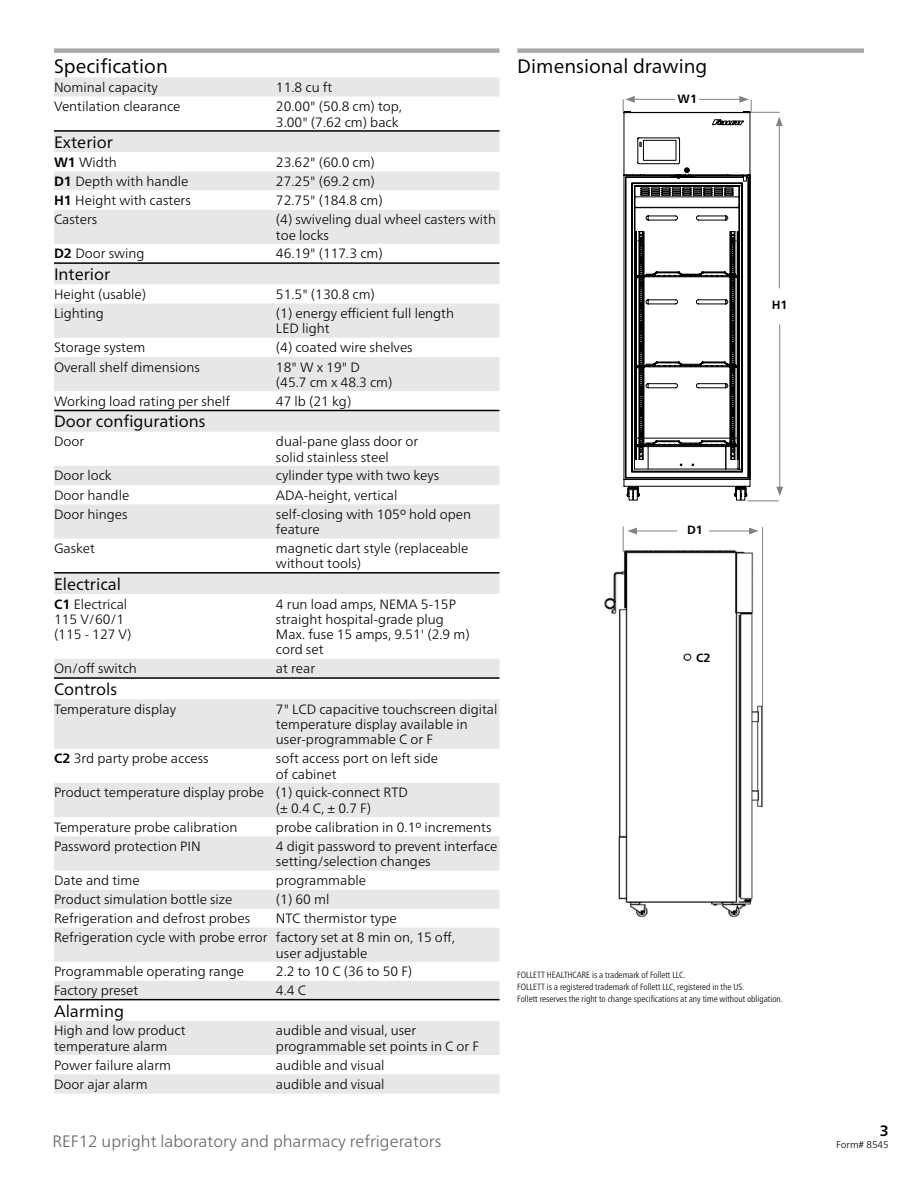
<style>
.page{position:relative;width:918px;height:1188px;background:#fff}
.page>*{position:absolute;margin:0;border:0;box-sizing:border-box;transform-origin:0 0}
.t1{font:19.5px "Frutiger Neue LT Pro";color:#000}
.t2{font:16.5px "Frutiger Neue LT Pro";color:#000}
.t3{font:300 16.5px "Frutiger Neue LT Pro";color:#636466}
.t4{font:700 15px "Frutiger Neue LT Pro";color:#000}
.t5{font:300 13.5px/15.3px "Frutiger Neue LT Pro";color:#000}
.t6{font:700 12px "Frutiger Neue LT Pro";color:#000}
.t7{font:300 9.75px "Frutiger Neue LT Pro";color:#000}
.t8{font:300 condensed 9px/12px "Frutiger Neue LT Pro";color:#000}
.s1{font-weight:700}
</style>
<div class="page">
<svg style="left:54px;top:77px;width:446px;height:1017px;fill:#e6e7e8"></svg>
<svg style="left:54px;top:97px;width:446px;height:113px"></svg>
<hr style="left:54px;top:130px;width:222px;height:2px;background:#000">
<hr style="left:276px;top:130px;width:224px;height:2px;background:#000">
<hr style="left:54px;top:262px;width:222px;height:2px;background:#000">
<hr style="left:276px;top:262px;width:224px;height:2px;background:#000">
<hr style="left:54px;top:410px;width:222px;height:1px;background:#000">
<hr style="left:276px;top:410px;width:224px;height:1px;background:#000">
<hr style="left:54px;top:572px;width:222px;height:2px;background:#000">
<hr style="left:276px;top:572px;width:224px;height:2px;background:#000">
<hr style="left:54px;top:677px;width:222px;height:2px;background:#000">
<hr style="left:276px;top:677px;width:224px;height:2px;background:#000">
<hr style="left:54px;top:999px;width:222px;height:1px;background:#000">
<hr style="left:276px;top:999px;width:224px;height:1px;background:#000">
<div style="left:54px;top:48px;width:222px;height:5px;background:#a7a9ac"></div>
<div style="left:276px;top:48px;width:224px;height:5px;background:#a7a9ac"></div>
<div style="left:517px;top:48px;width:347px;height:5px;background:#a7a9ac"></div>
<svg style="left:624px;top:111px;width:126px;height:63px"></svg>
<svg style="left:624px;top:174px;width:126px;height:327px"></svg>
<img style="left:604px;top:542px;width:159px;height:376px">
<hr style="left:699px;top:99px;width:43px;height:1px;background:#808285">
<hr style="left:632px;top:99px;width:43px;height:1px;background:#808285">
<svg style="left:623px;top:96px;width:12px;height:15px"></svg>
<hr style="left:747px;top:501px;width:32px;height:1px;background:#808285">
<hr style="left:779px;top:324px;width:1px;height:165px;background:#808285">
<svg style="left:776px;top:487px;width:7px;height:9px"></svg>
<hr style="left:779px;top:124px;width:1px;height:164px;background:#808285">
<svg style="left:739px;top:96px;width:44px;height:30px"></svg>
<hr style="left:762px;top:527px;width:1px;height:187px;background:#808285">
<hr style="left:709px;top:531px;width:42px;height:1px;background:#808285">
<svg style="left:749px;top:528px;width:9px;height:6px"></svg>
<hr style="left:635px;top:531px;width:42px;height:1px;background:#808285">
<svg style="left:623px;top:526px;width:14px;height:26px"></svg>
<h1 class="t1" style="left:54px;top:55px;width:115px">Specification</h1>
<p class="t5" style="left:54px;top:80px;width:105px">Nominal capacity</p>
<p class="t5" style="left:276px;top:80px;width:58px">11.8 cu ft</p>
<p class="t5" style="left:54px;top:99px;width:128px">Ventilation clearance</p>
<p class="t5" style="left:276px;top:99px;width:128px">20.00" (50.8 cm) top,<br>3.00" (7.62 cm) back</p>
<p class="t2" style="left:54px;top:132px;width:60px">Exterior</p>
<p class="t5" style="left:54px;top:154px;width:64px"><span class="s1">W1</span> Width</p>
<p class="t5" style="left:276px;top:154px;width:100px">23.62" (60.0 cm)</p>
<p class="t5" style="left:54px;top:173px;width:136px"><span class="s1">D1</span> Depth with handle</p>
<p class="t5" style="left:276px;top:173px;width:100px">27.25" (69.2 cm)</p>
<p class="t5" style="left:54px;top:192px;width:138px"><span class="s1">H1</span> Height with casters</p>
<p class="t5" style="left:276px;top:192px;width:108px">72.75" (184.8 cm)</p>
<p class="t5" style="left:54px;top:212px;width:45px">Casters</p>
<p class="t5" style="left:276px;top:212px;width:222px">(4) swiveling dual wheel casters with toe locks</p>
<p class="t5" style="left:54px;top:246px;width:92px"><span class="s1">D2</span> Door swing</p>
<p class="t5" style="left:276px;top:246px;width:108px">46.19" (117.3 cm)</p>
<p class="t2" style="left:54px;top:264px;width:58px">Interior</p>
<p class="t5" style="left:54px;top:286px;width:94px">Height (usable)</p>
<p class="t5" style="left:276px;top:286px;width:100px">51.5" (130.8 cm)</p>
<p class="t5" style="left:54px;top:306px;width:51px">Lighting</p>
<p class="t5" style="left:276px;top:306px;width:180px">(1) energy efficient full length<br>LED light</p>
<p class="t5" style="left:54px;top:340px;width:93px">Storage system</p>
<p class="t5" style="left:276px;top:340px;width:138px">(4) coated wire shelves</p>
<p class="t5" style="left:54px;top:359px;width:147px">Overall shelf dimensions</p>
<p class="t5" style="left:276px;top:359px;width:118px">18" W x 19" D (45.7 cm x 48.3 cm)</p>
<p class="t5" style="left:54px;top:393px;width:178px">Working load rating per shelf</p>
<p class="t5" style="left:276px;top:393px;width:77px">47 lb (21 kg)</p>
<p class="t2" style="left:54px;top:412px;width:153px">Door configurations</p>
<p class="t5" style="left:54px;top:434px;width:32px">Door</p>
<p class="t5" style="left:276px;top:434px;width:144px">dual-pane glass door or solid stainless steel</p>
<p class="t5" style="left:54px;top:468px;width:59px">Door lock</p>
<p class="t5" style="left:276px;top:468px;width:165px">cylinder type with two keys</p>
<p class="t5" style="left:54px;top:487px;width:77px">Door handle</p>
<p class="t5" style="left:276px;top:487px;width:123px">ADA-height, vertical</p>
<p class="t5" style="left:54px;top:506px;width:75px">Door hinges</p>
<p class="t5" style="left:276px;top:506px;width:197px">self-closing with 105º hold open feature</p>
<p class="t5" style="left:54px;top:541px;width:43px">Gasket</p>
<p class="t5" style="left:276px;top:541px;width:194px">magnetic dart style (replaceable without tools)</p>
<p class="t2" style="left:54px;top:574px;width:69px">Electrical</p>
<p class="t5" style="left:54px;top:596px;width:79px"><span class="s1">C1</span> Electrical<br>115 V/60/1 (115 - 127 V)</p>
<p class="t5" style="left:276px;top:596px;width:195px">4 run load amps, NEMA 5-15P straight hospital-grade plug<br>Max. fuse 15 amps, 9.51' (2.9 m) cord set</p>
<p class="t5" style="left:54px;top:661px;width:84px">On/off switch</p>
<p class="t5" style="left:276px;top:661px;width:41px">at rear</p>
<p class="t2" style="left:54px;top:679px;width:65px">Controls</p>
<p class="t5" style="left:54px;top:701px;width:124px">Temperature display</p>
<p class="t5" style="left:276px;top:701px;width:223px">7" LCD capacitive touchscreen digital temperature display available in user-programmable C or F</p>
<p class="t5" style="left:54px;top:751px;width:156px"><span class="s1">C2</span> 3rd party probe access</p>
<p class="t5" style="left:276px;top:751px;width:164px">soft access port on left side of cabinet</p>
<p class="t5" style="left:276px;top:785px;width:133px;text-indent:-222px">Product temperature display probe (1) quick-connect RTD (± 0.4 C, ± 0.7 F)</p>
<p class="t5" style="left:54px;top:819px;width:185px">Temperature probe calibration</p>
<p class="t5" style="left:276px;top:819px;width:217px">probe calibration in 0.1º increments</p>
<p class="t5" style="left:54px;top:838px;width:148px">Password protection PIN</p>
<p class="t5" style="left:276px;top:838px;width:223px">4 digit password to prevent interface setting/selection changes</p>
<p class="t5" style="left:54px;top:873px;width:87px">Date and time</p>
<p class="t5" style="left:276px;top:873px;width:92px">programmable</p>
<p class="t5" style="left:54px;top:892px;width:180px">Product simulation bottle size</p>
<p class="t5" style="left:276px;top:892px;width:55px">(1) 60 ml</p>
<p class="t5" style="left:54px;top:911px;width:198px">Refrigeration and defrost probes</p>
<p class="t5" style="left:54px;top:909px;width:402px;line-height:18.9px;text-indent:222px">NTC thermistor type<br>Refrigeration cycle with probe error factory set at 8 min on, 15 off,</p>
<p class="t5" style="left:276px;top:945px;width:93px">user adjustable</p>
<p class="t5" style="left:54px;top:964px;width:192px">Programmable operating range</p>
<p class="t5" style="left:276px;top:964px;width:138px">2.2 to 10 C (36 to 50 F)</p>
<p class="t5" style="left:54px;top:983px;width:86px">Factory preset</p>
<p class="t5" style="left:276px;top:983px;width:32px">4.4 C</p>
<p class="t2" style="left:54px;top:1001px;width:72px">Alarming</p>
<p class="t5" style="left:54px;top:1023px;width:133px">High and low product temperature alarm</p>
<p class="t5" style="left:276px;top:1023px;width:205px">audible and visual, user programmable set points in C or F</p>
<p class="t5" style="left:54px;top:1057px;width:119px">Power failure alarm</p>
<p class="t5" style="left:276px;top:1057px;width:110px">audible and visual</p>
<p class="t5" style="left:54px;top:1076px;width:95px">Door ajar alarm</p>
<p class="t5" style="left:276px;top:1076px;width:110px">audible and visual</p>
<h1 class="t1" style="left:517px;top:55px;width:192px">Dimensional drawing</h1>
<p class="t6" style="left:678px;top:91px;width:21px">W1</p>
<p class="t6" style="left:772px;top:297px;width:17px">H1</p>
<p class="t6" style="left:687px;top:523px;width:17px">D1</p>
<p class="t6" style="left:696px;top:651px;width:16px">C2</p>
<p class="t8" style="left:517px;top:969px;width:267px">FOLLETT HEALTHCARE is a trademark of Follett LLC.<br>FOLLETT is a registered trademark of Follett LLC, registered in the US.<br>Follett reserves the right to change specifications at any time without obligation.</p>
<p class="t4" style="left:880px;top:1122px;width:10px">3</p>
<p class="t3" style="left:52px;top:1131px;width:390px">REF12 upright laboratory and pharmacy refrigerators</p>
<p class="t7" style="left:836px;top:1138px;width:54px">Form# 8545</p>
</div>
